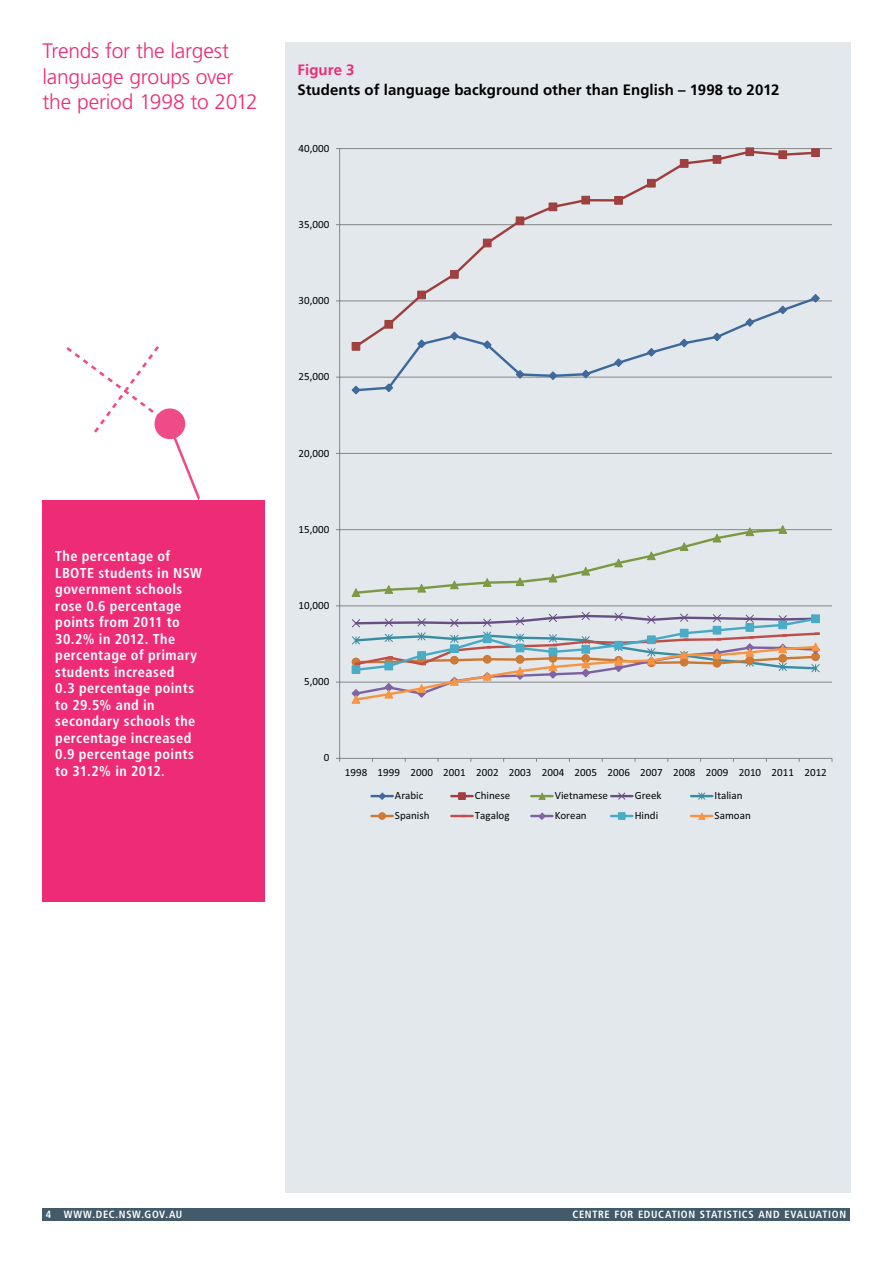
<style>
.page{position:relative;width:893px;height:1263px;background:#fff}
.page>*{position:absolute;margin:0;border:0;box-sizing:border-box;transform-origin:0 0}
.t1{font:300 21px/25.5px "Frutiger LT Pro";letter-spacing:-.01em;color:#ee2b75}
.t2{font:700 15px "Frutiger LT Pro";letter-spacing:.005em;color:#000}
.t3{font:700 15px "Frutiger LT Pro";letter-spacing:.005em;color:#ee2b75}
.t4{font:700 condensed 14.25px/16.5px "Frutiger LT Pro";letter-spacing:.03em;color:#fff}
.t5{font:10.95px/23.4px "Calibri";color:#010101}
.t6{font:700 condensed 10.5px "Frutiger LT Pro";letter-spacing:.06em;color:#fff}
</style>
<div class="page">
<div style="left:43px;top:1208px;width:807px;height:12px;background:#425a69"></div>
<svg style="left:42px;top:346px;width:158px;height:191px"></svg>
<div style="left:285px;top:43px;width:565px;height:1150px;background:#e2e8ec"></div>
<hr style="left:340px;top:682px;width:492px;height:1px;background:#868686">
<hr style="left:340px;top:605px;width:492px;height:1px;background:#868686">
<hr style="left:340px;top:529px;width:492px;height:1px;background:#868686">
<hr style="left:340px;top:453px;width:492px;height:1px;background:#868686">
<hr style="left:340px;top:377px;width:492px;height:1px;background:#868686">
<hr style="left:340px;top:300px;width:492px;height:1px;background:#868686">
<hr style="left:340px;top:224px;width:492px;height:1px;background:#868686">
<hr style="left:340px;top:148px;width:492px;height:1px;background:#868686">
<hr style="left:339px;top:149px;width:1px;height:609px;background:#868686">
<hr style="left:340px;top:758px;width:492px;height:1px;background:#868686">
<svg style="left:353px;top:350px;width:466px;height:41px"></svg>
<svg style="left:351px;top:385px;width:10px;height:10px"></svg>
<svg style="left:384px;top:383px;width:10px;height:9px"></svg>
<svg style="left:515px;top:369px;width:10px;height:10px"></svg>
<svg style="left:548px;top:371px;width:10px;height:10px"></svg>
<svg style="left:581px;top:369px;width:10px;height:10px"></svg>
<svg style="left:614px;top:358px;width:9px;height:10px"></svg>
<svg style="left:646px;top:350px;width:10px;height:7px"></svg>
<svg style="left:353px;top:149px;width:465px;height:201px"></svg>
<div style="left:352px;top:342px;width:8px;height:9px;background:#9f423f;border:1px solid #9e3d3b"></div>
<div style="left:384px;top:320px;width:9px;height:9px;background:#9f423f;border:1px solid #9e3d3b"></div>
<div style="left:417px;top:291px;width:9px;height:8px;background:#9f423f;border:1px solid #9e3d3b"></div>
<div style="left:450px;top:270px;width:9px;height:9px;background:#9f423f;border:1px solid #9e3d3b"></div>
<div style="left:483px;top:239px;width:8px;height:8px;background:#9f423f"></div>
<div style="left:516px;top:217px;width:8px;height:8px;background:#9f423f"></div>
<div style="left:549px;top:203px;width:8px;height:8px;background:#9f423f"></div>
<div style="left:581px;top:196px;width:9px;height:8px;background:#9f423f;border:1px solid #9e3d3b"></div>
<div style="left:614px;top:196px;width:9px;height:9px;background:#9f423f;border:1px solid #9e3d3b"></div>
<div style="left:647px;top:179px;width:9px;height:8px;background:#9f423f;border:1px solid #9e3d3b"></div>
<div style="left:680px;top:159px;width:8px;height:9px;background:#9f423f;border:1px solid #9e3d3b"></div>
<div style="left:713px;top:155px;width:8px;height:9px;background:#9f423f;border:1px solid #9e3d3b"></div>
<div style="left:745px;top:147px;width:9px;height:9px;background:#9f423f;border:1px solid #9e3d3b"></div>
<div style="left:778px;top:150px;width:9px;height:9px;background:#9f423f;border:1px solid #9e3d3b"></div>
<div style="left:811px;top:148px;width:9px;height:9px;background:#9f423f;border:1px solid #9e3d3b"></div>
<svg style="left:351px;top:525px;width:437px;height:72px"></svg>
<svg style="left:351px;top:612px;width:470px;height:92px"></svg>
<hr style="left:371px;top:795px;width:22px;height:2px;background:#3c689b">
<svg style="left:378px;top:792px;width:8px;height:8px"></svg>
<hr style="left:451px;top:795px;width:22px;height:2px;background:#9e3d3b">
<div style="left:458px;top:792px;width:8px;height:8px;background:#9f423f;border:1px solid #9e3d3b"></div>
<hr style="left:531px;top:795px;width:21px;height:2px;background:#7d9843">
<svg style="left:538px;top:792px;width:8px;height:8px"></svg>
<hr style="left:611px;top:795px;width:21px;height:2px;background:#674f84">
<svg style="left:617px;top:792px;width:9px;height:8px"></svg>
<hr style="left:691px;top:795px;width:21px;height:2px;background:#398da2">
<svg style="left:697px;top:792px;width:9px;height:8px"></svg>
<hr style="left:371px;top:815px;width:22px;height:2px;background:#cb7832">
<div style="left:378px;top:812px;width:8px;height:8px;border:1px solid #cb7832;border-radius:50%"></div>
<hr style="left:451px;top:815px;width:22px;height:2px;background:#bf4d49">
<hr style="left:531px;top:815px;width:21px;height:2px;background:#7e61a1">
<svg style="left:537px;top:812px;width:9px;height:8px"></svg>
<hr style="left:611px;top:815px;width:21px;height:2px;background:#47aac5">
<div style="left:618px;top:812px;width:7px;height:8px;background:#4bacc5;border:1px solid #47aac5"></div>
<hr style="left:691px;top:815px;width:21px;height:2px;background:#f79341">
<svg style="left:698px;top:812px;width:8px;height:8px"></svg>
<div style="left:43px;top:500px;width:222px;height:401px;background:#ee2b75"></div>
<h1 class="t1" style="left:43px;top:38px;width:217px">Trends for the largest language groups over the period 1998 to 2012</h1>
<p class="t4" style="left:55px;top:548px;width:117px">The percentage of<br>LBOTE</p>
<p class="t4" style="left:55px;top:565px;width:143px;text-indent:43px">students in NSW government schools rose 0.6 percentage points from 2011 to<br>30.2% in 2012. The percentage of primary students increased<br>0.3 percentage points to 29.5% and in secondary schools the percentage increased<br>0.9 percentage points to 31.2% in 2012.</p>
<p class="t3" style="left:298px;top:61px;width:58px">Figure 3</p>
<p class="t2" style="left:298px;top:81px;width:483px">Students of language background other than English – 1998 to 2012</p>
<p class="t5" style="left:298px;top:136px;width:32px">40,000</p>
<p class="t5" style="left:298px;top:213px;width:32px">35,000</p>
<p class="t5" style="left:298px;top:289px;width:32px">30,000</p>
<p class="t5" style="left:298px;top:365px;width:32px">25,000</p>
<p class="t5" style="left:298px;top:441px;width:32px">20,000</p>
<p class="t5" style="left:298px;top:517px;width:32px">15,000</p>
<p class="t5" style="left:298px;top:594px;width:32px">10,000</p>
<p class="t5" style="left:304px;top:670px;width:27px">5,000</p>
<p class="t5" style="left:324px;top:746px;width:7px">0</p>
<p class="t5" style="left:395px;top:760px;width:433px;text-indent:-50px">1998 1999 2000 2001 2002 2003 2004 2005 2006 2007 2008 2009 2010 2011 2012<br>Arabic</p>
<p class="t5" style="left:475px;top:784px;width:37px">Chinese</p>
<p class="t5" style="left:555px;top:784px;width:55px">Vietnamese</p>
<p class="t5" style="left:635px;top:784px;width:28px">Greek</p>
<p class="t5" style="left:715px;top:784px;width:29px">Italian</p>
<p class="t5" style="left:395px;top:804px;width:36px">Spanish</p>
<p class="t5" style="left:475px;top:804px;width:36px">Tagalog</p>
<p class="t5" style="left:555px;top:804px;width:33px">Korean</p>
<p class="t5" style="left:635px;top:804px;width:25px">Hindi</p>
<p class="t5" style="left:715px;top:804px;width:38px">Samoan</p>
<p class="t6" style="left:46px;top:1208px;width:138px">4 www.dec.nsw.gov.au</p>
<p class="t6" style="left:572px;top:1208px;width:275px">centre for education statistics and evaluation</p>
</div>
